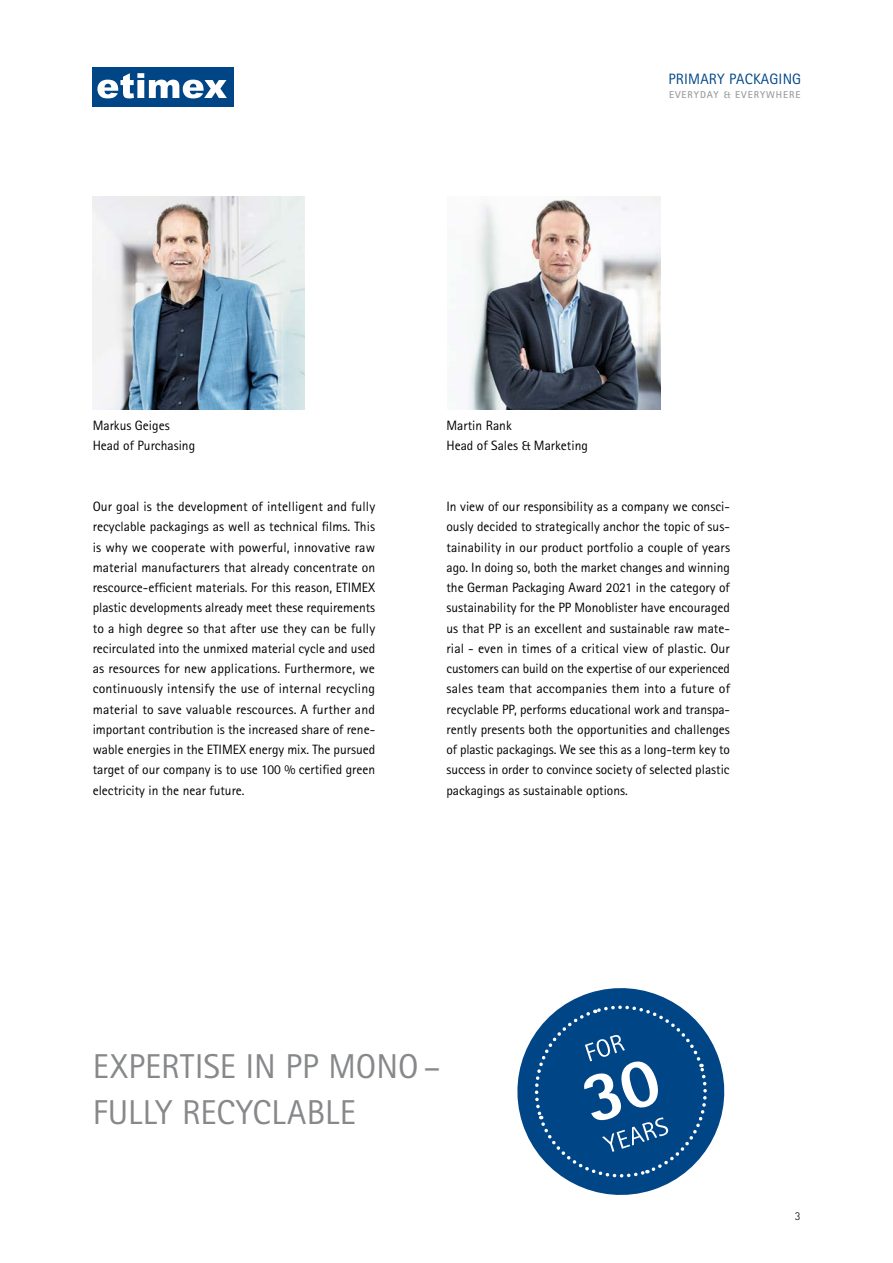
<style>
.page{position:relative;width:893px;height:1263px;background:#fff}
.page>*{position:absolute;margin:0;border:0;box-sizing:border-box;transform-origin:0 0}
.t1{font:34.5px/46.5px "Rotis Sans Serif Std";letter-spacing:.005em;color:#87888a}
.t2{font:15px "Rotis Sans Serif Std";letter-spacing:.01em;color:#004687}
.t3{font:13.5px/20.2px "Rotis Sans Serif Std";color:#000;text-align:justify}
.t4{font:300 12px "Rotis Sans Serif Std";color:#000}
.t5{font:700 10.05px "Rotis Sans Serif Std";letter-spacing:.095em;color:#9c9e9f}
</style>
<div class="page">
<img style="left:92px;top:196px;width:213px;height:213px">
<img style="left:468px;top:196px;width:192px;height:213px">
<svg style="left:517px;top:988px;width:208px;height:207px"></svg>
<svg style="left:528px;top:999px;width:185px;height:185px;background:#2c659b"></svg>
<div style="left:92px;top:67px;width:142px;height:39px;background:#004687"></div>
<svg style="left:97px;top:73px;width:130px;height:25px"></svg>
<p class="t2" style="left:668px;top:70px;width:134px">PRIMARY PACKAGING</p>
<p class="t5" style="left:669px;top:88px;width:133px">EVERYDAY &amp; EVERYWHERE</p>
<p class="t3" style="left:93px;top:415px;width:104px">Markus Geiges<br>Head of Purchasing</p>
<p class="t3" style="left:446px;top:415px;width:143px">Martin Rank<br>Head of Sales &amp; Marketing</p>
<p class="t3" style="left:93px;top:496px;width:284px">Our goal is the development of intelligent and fully recyclable packagings as well as technical films. This is why we cooperate with powerful, innovative raw material manufacturers that already concentrate on rescource-efficient materials. For this reason, ETIMEX plastic developments already meet these requirements to a high degree so that after use they can be fully recirculated into the unmixed material cycle and used as resources for new applications. Furthermore, we continuously intensify the use of internal recycling material to save valuable rescources. A further and important contribution is the increased share of rene&shy;wable energies in the ETIMEX energy mix. The pursued target of our company is to use 100 % certified green electricity in the near future.</p>
<p class="t3" style="left:446px;top:496px;width:285px">In view of our responsibility as a company we consci&shy;ously decided to strategically anchor the topic of sus&shy;tainability in our product portfolio a couple of years ago. In doing so, both the market changes and winning the German Packaging Award 2021 in the category of sustainability for the PP Monoblister have encouraged us that PP is an excellent and sustainable raw mate&shy;rial - even in times of a critical view of plastic. Our customers can build on the expertise of our experienced sales team that accompanies them into a future of recyclable PP, performs educational work and transpa&shy;rently presents both the opportunities and challenges of plastic packagings. We see this as a long-term key to success in order to convince society of selected plastic packagings as sustainable options.</p>
<h1 class="t1" style="left:93px;top:1042px;width:350px">EXPERTISE IN PP MONO–<br>FULLY RECYCLABLE</h1>
<p class="t4" style="left:795px;top:1209px;width:7px">3</p>
</div>
